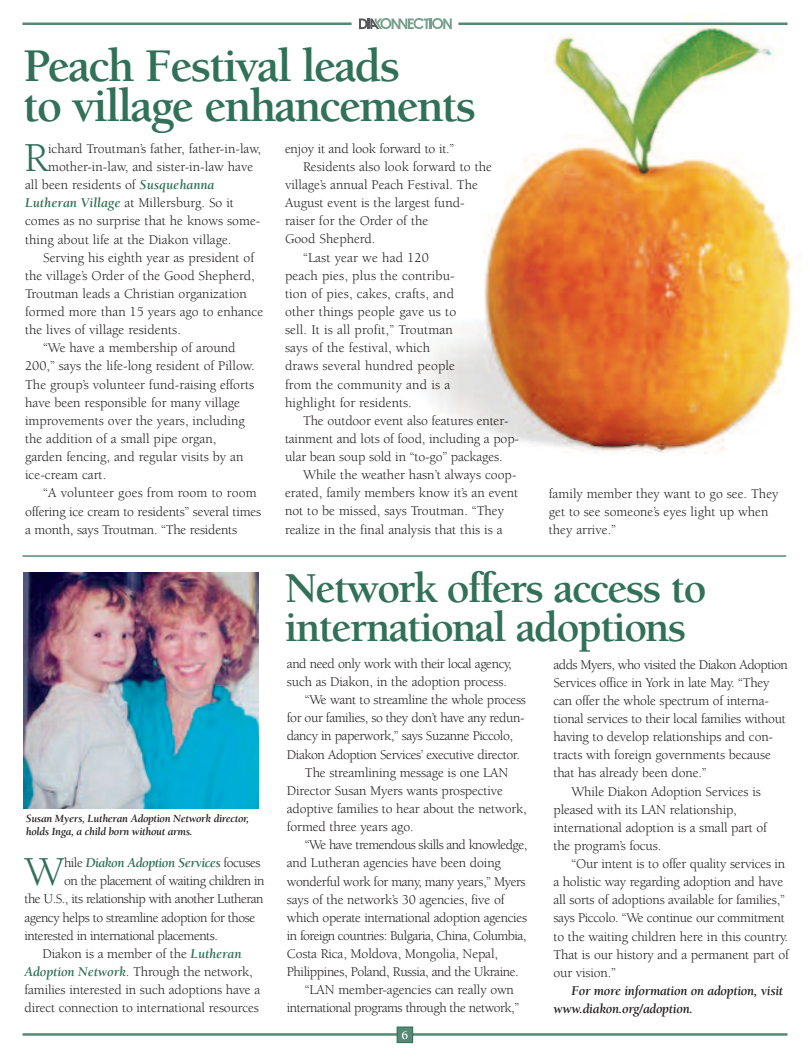
<style>
.page{position:relative;width:810px;height:1058px;background:#fff}
.page>*{position:absolute;margin:0;border:0;box-sizing:border-box;transform-origin:0 0}
.t1{font:700 48.12px/40.1px "Berkeley";letter-spacing:-.04em;color:#327159}
.t2{font:700 43.75px/38.8px "Berkeley";letter-spacing:-.04em;color:#327159}
.t3{font:42.25px "Berkeley";color:#327159}
.t4{font:13.75px/18.1px "Berkeley";letter-spacing:-.01em;color:#231f20}
.t5{font:13.75px "Berkeley";letter-spacing:-.03em;color:#231f20}
.t6{font:13.75px "Berkeley";letter-spacing:-.035em;color:#231f20}
.t7{font:13.75px "Berkeley";letter-spacing:.01em;color:#231f20}
.t8{font:13.75px "Berkeley";letter-spacing:-.04em;color:#231f20}
.t9{font:italic 700 13.75px/18.1px "Berkeley";letter-spacing:-.015em;color:#231f20}
.t10{font:italic 700 13.75px "Berkeley";letter-spacing:-.035em;color:#327159}
.t11{font:700 12.5px "Berkeley";color:#fff}
.t12{font:italic 700 11.25px/12.5px "Berkeley";letter-spacing:-.025em;color:#231f20}
.s1{font-weight:700;font-style:italic;color:#327159}
.s2{font-weight:400;font-style:normal;color:#231f20}
</style>
<div class="page">
<img style="left:359px;top:16px;width:440px;height:438px">
<hr style="left:458px;top:22px;width:330px;height:3px;background:#568873">
<hr style="left:22px;top:22px;width:330px;height:3px;background:#568873">
<svg style="left:359px;top:18px;width:93px;height:11px"></svg>
<hr style="left:22px;top:1033px;width:766px;height:2px;background:#568873">
<div style="left:397px;top:1027px;width:16px;height:15px;background:#568873"></div>
<div style="left:397px;top:1026px;width:16px;height:17px;border:1px solid #327159"></div>
<hr style="left:22px;top:555px;width:764px;height:1px;background:#327159">
<img style="left:24px;top:572px;width:235px;height:236px">
<h1 class="t1" style="left:23px;top:50px;width:455px">Peach Festival leads<br>to village enhancements</h1>
<h3 class="t3" style="left:24px;top:141px;width:26px">R</h3>
<p class="t4" style="left:48px;top:141px;width:215px">ichard Troutman’s father, father-in-law,</p>
<p class="t4" style="left:48px;top:159px;width:207px">mother-in-law, and sister-in-law have</p>
<p class="t4" style="left:25px;top:177px;width:191px">all been residents of <span class="s1">Susquehanna</span></p>
<p class="t4" style="left:25px;top:195px;width:210px"><span class="s1">Lutheran Village</span> at Millersburg. So it</p>
<p class="t4" style="left:25px;top:213px;width:237px">comes as no surprise that he knows some-</p>
<p class="t4" style="left:25px;top:231px;width:208px">thing about life at the Diakon village.</p>
<p class="t4" style="left:43px;top:249px;width:213px">Serving his eighth year as president of</p>
<p class="t4" style="left:25px;top:267px;width:231px">the village’s Order of the Good Shepherd,</p>
<p class="t4" style="left:25px;top:286px;width:223px">Troutman leads a Christian organization</p>
<p class="t4" style="left:25px;top:304px;width:240px">formed more than 15 years ago to enhance</p>
<p class="t4" style="left:25px;top:322px;width:157px">the lives of village residents.</p>
<p class="t4" style="left:43px;top:340px;width:194px">“We have a membership of around</p>
<p class="t4" style="left:25px;top:358px;width:231px">200,” says the life-long resident of Pillow.</p>
<p class="t4" style="left:25px;top:376px;width:231px">The group’s volunteer fund-raising efforts</p>
<p class="t4" style="left:25px;top:394px;width:217px">have been responsible for many village</p>
<p class="t4" style="left:25px;top:412px;width:221px">improvements over the years, including</p>
<p class="t4" style="left:25px;top:431px;width:193px">the addition of a small pipe organ,</p>
<p class="t4" style="left:25px;top:449px;width:220px">garden fencing, and regular visits by an</p>
<p class="t4" style="left:25px;top:467px;width:83px">ice-cream cart.</p>
<p class="t7" style="left:43px;top:487px;width:215px">“A volunteer goes from room to room</p>
<p class="t4" style="left:25px;top:503px;width:238px">offering ice cream to residents” several times</p>
<p class="t4" style="left:25px;top:521px;width:214px">a month, says Troutman. “The residents</p>
<p class="t4" style="left:285px;top:141px;width:171px">enjoy it and look forward to it.”</p>
<p class="t4" style="left:303px;top:159px;width:191px">Residents also look forward to the</p>
<p class="t4" style="left:285px;top:177px;width:194px">village’s annual Peach Festival. The</p>
<p class="t4" style="left:285px;top:195px;width:181px">August event is the largest fund-</p>
<p class="t4" style="left:285px;top:213px;width:145px">raiser for the Order of the</p>
<p class="t4" style="left:285px;top:231px;width:92px">Good Shepherd.</p>
<p class="t7" style="left:303px;top:252px;width:127px">“Last year we had 120</p>
<p class="t7" style="left:285px;top:270px;width:171px">peach pies, plus the contribu-</p>
<p class="t7" style="left:285px;top:288px;width:171px">tion of pies, cakes, crafts, and</p>
<p class="t7" style="left:285px;top:306px;width:173px">other things people gave us to</p>
<p class="t7" style="left:285px;top:324px;width:169px">sell. It is all profit,” Troutman</p>
<p class="t7" style="left:285px;top:342px;width:147px">says of the festival, which</p>
<p class="t7" style="left:285px;top:361px;width:172px">draws several hundred people</p>
<p class="t7" style="left:285px;top:379px;width:167px">from the community and is a</p>
<p class="t4" style="left:285px;top:394px;width:128px">highlight for residents.</p>
<p class="t4" style="left:303px;top:412px;width:207px">The outdoor event also features enter-</p>
<p class="t4" style="left:285px;top:431px;width:236px">tainment and lots of food, including a pop-</p>
<p class="t4" style="left:285px;top:449px;width:219px">ular bean soup sold in “to-go” packages.</p>
<p class="t4" style="left:303px;top:467px;width:215px">While the weather hasn’t always coop-</p>
<p class="t4" style="left:285px;top:485px;width:235px">erated, family members know it’s an event</p>
<p class="t4" style="left:285px;top:503px;width:221px">not to be missed, says Troutman. “They</p>
<p class="t4" style="left:285px;top:521px;width:219px">realize in the final analysis that this is a</p>
<p class="t4" style="left:549px;top:486px;width:231px">family member they want to go see. They get to see someone’s eyes light up when they arrive.”</p>
<p class="t12" style="left:26px;top:813px;width:225px">Susan Myers, Lutheran Adoption Network director, holds Inga, a child born without arms.</p>
<h3 class="t3" style="left:25px;top:855px;width:41px">W</h3>
<p class="t10" style="left:64px;top:857px;width:198px"><span class="s2">hile</span> Diakon Adoption Services <span class="s2">focuses</span></p>
<p class="t6" style="left:64px;top:875px;width:202px">on the placement of waiting children in</p>
<p class="t6" style="left:24px;top:893px;width:241px">the U.S., its relationship with another Lutheran</p>
<p class="t6" style="left:24px;top:911px;width:232px">agency helps to streamline adoption for those</p>
<p class="t6" style="left:24px;top:930px;width:195px">interested in international placements.</p>
<p class="t4" style="left:42px;top:945px;width:201px">Diakon is a member of the <span class="s1">Lutheran</span></p>
<p class="t4" style="left:24px;top:963px;width:230px"><span class="s1">Adoption Network</span>. Through the network,</p>
<p class="t4" style="left:24px;top:981px;width:237px">families interested in such adoptions have a</p>
<p class="t4" style="left:24px;top:999px;width:236px">direct connection to international resources</p>
<h2 class="t2" style="left:285px;top:573px;width:423px">Network offers access to international adoptions</h2>
<p class="t5" style="left:287px;top:658px;width:226px">and need only work with their local agency,</p>
<p class="t4" style="left:287px;top:674px;width:221px">such as Diakon, in the adoption process.</p>
<p class="t4" style="left:305px;top:692px;width:222px">“We want to streamline the whole process</p>
<p class="t5" style="left:287px;top:712px;width:239px">for our families, so they don’t have any redun-</p>
<p class="t5" style="left:287px;top:730px;width:228px">dancy in paperwork,” says Suzanne Piccolo,</p>
<p class="t5" style="left:287px;top:749px;width:235px">Diakon Adoption Services’ executive director.</p>
<p class="t4" style="left:305px;top:764px;width:205px">The streamlining message is one LAN</p>
<p class="t4" style="left:287px;top:782px;width:218px">Director Susan Myers wants prospective</p>
<p class="t4" style="left:287px;top:800px;width:241px">adoptive families to hear about the network,</p>
<p class="t4" style="left:287px;top:819px;width:128px">formed three years ago.</p>
<p class="t8" style="left:305px;top:839px;width:224px">“We have tremendous skills and knowledge,</p>
<p class="t4" style="left:287px;top:855px;width:216px">and Lutheran agencies have been doing</p>
<p class="t5" style="left:287px;top:875px;width:240px">wonderful work for many, many years,” Myers</p>
<p class="t4" style="left:287px;top:891px;width:219px">says of the network’s 30 agencies, five of</p>
<p class="t4" style="left:287px;top:909px;width:242px">which operate international adoption agencies</p>
<p class="t8" style="left:287px;top:930px;width:241px">in foreign countries: Bulgaria, China, Columbia,</p>
<p class="t4" style="left:287px;top:945px;width:213px">Costa Rica, Moldova, Mongolia, Nepal,</p>
<p class="t5" style="left:287px;top:966px;width:233px">Philippines, Poland, Russia, and the Ukraine.</p>
<p class="t4" style="left:305px;top:982px;width:211px">“LAN member-agencies can really own</p>
<p class="t6" style="left:287px;top:1002px;width:234px">international programs through the network,”</p>
<p class="t6" style="left:553px;top:659px;width:236px">adds Myers, who visited the Diakon Adoption</p>
<p class="t4" style="left:553px;top:674px;width:218px">Services office in York in late May. “They</p>
<p class="t4" style="left:553px;top:692px;width:217px">can offer the whole spectrum of interna-</p>
<p class="t4" style="left:553px;top:710px;width:234px">tional services to their local families without</p>
<p class="t4" style="left:553px;top:729px;width:221px">having to develop relationships and con-</p>
<p class="t4" style="left:553px;top:747px;width:219px">tracts with foreign governments because</p>
<p class="t4" style="left:553px;top:765px;width:155px">that has already been done.”</p>
<p class="t4" style="left:571px;top:783px;width:191px">While Diakon Adoption Services is</p>
<p class="t4" style="left:553px;top:801px;width:185px">pleased with its LAN relationship,</p>
<p class="t4" style="left:553px;top:819px;width:215px">international adoption is a small part of</p>
<p class="t4" style="left:553px;top:837px;width:109px">the program’s focus.</p>
<p class="t4" style="left:571px;top:855px;width:215px">“Our intent is to offer quality services in</p>
<p class="t4" style="left:553px;top:874px;width:231px">a holistic way regarding adoption and have</p>
<p class="t4" style="left:553px;top:892px;width:233px">all sorts of adoptions available for families,”</p>
<p class="t4" style="left:553px;top:910px;width:233px">says Piccolo. “We continue our commitment</p>
<p class="t4" style="left:553px;top:928px;width:236px">to the waiting children here in this country.</p>
<p class="t4" style="left:553px;top:946px;width:237px">That is our history and a permanent part of</p>
<p class="t4" style="left:553px;top:964px;width:64px">our vision.”</p>
<p class="t9" style="left:553px;top:982px;width:231px;text-indent:18px">For more information on adoption, visit www.diakon.org/adoption.</p>
<p class="t11" style="left:402px;top:1029px;width:8px">6</p>
</div>
